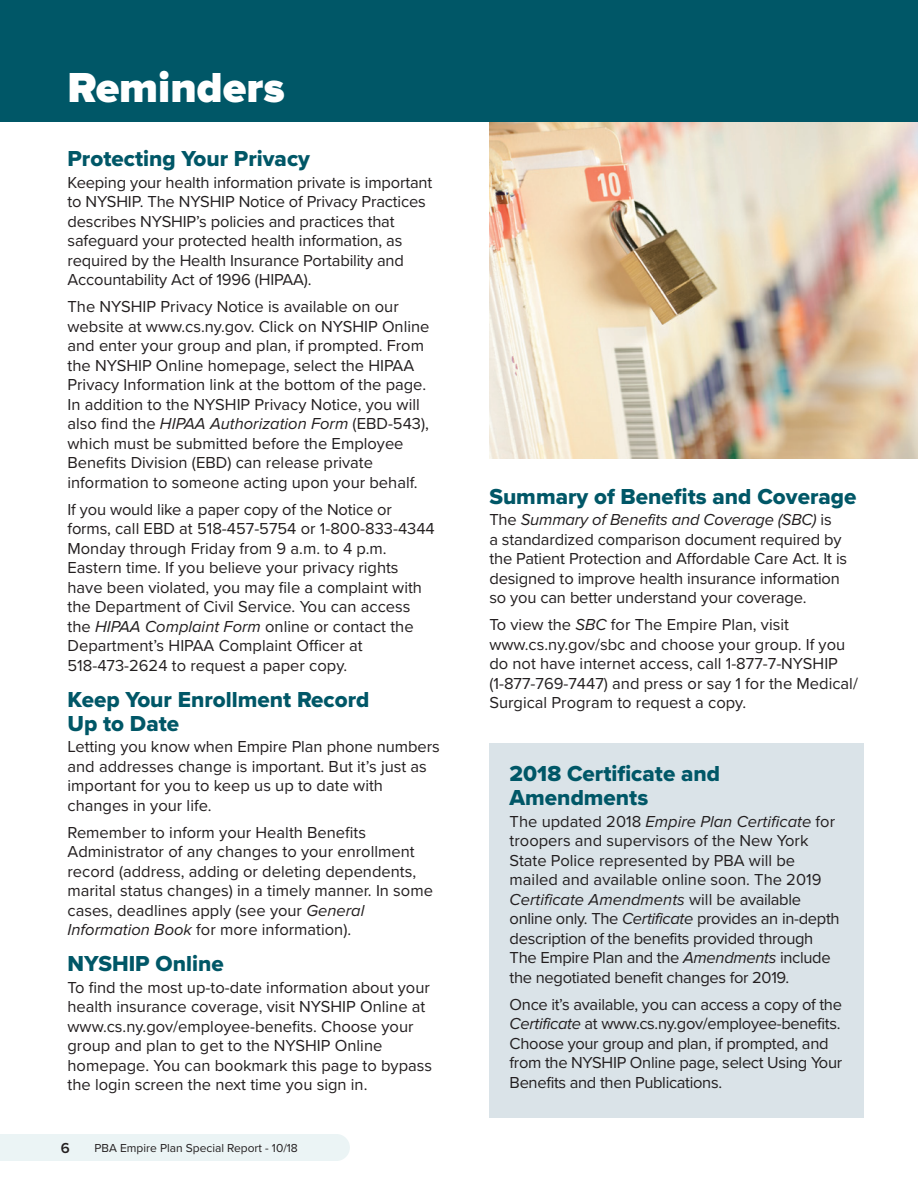
<style>
.page{position:relative;width:918px;height:1188px;background:#fff}
.page>*{position:absolute;margin:0;border:0;box-sizing:border-box;transform-origin:0 0}
._2018_EPR_Section_He{font:900 43.5px "Proxima Nova";color:#fff}
._2018_EPR_Primary_He{font:22.5px/24px "Proxima Nova Extrabld";color:#005767}
._2018_EPR_Body_11_13{font:16.5px/19.5px "Proxima Nova";color:#231f20}
._2018_EPR_Body_11_13-2{font:16.5px/19.5px "Proxima Nova";letter-spacing:-.02em;color:#231f20}
.t1{font:600 15px "Proxima Nova";color:#231f20}
.t2{font:12px "Proxima Nova";color:#231f20}
.s1{font-style:italic}
</style>
<div class="page">
<div style="left:0;top:1134px;width:336px;height:27px;background:#ebf4f5"></div>
<div style="left:323px;top:1134px;width:27px;height:27px;background:#ebf4f5;border-radius:50%"></div>
<img style="left:489px;top:122px;width:429px;height:337px">
<div style="left:0;top:0;width:918px;height:122px;background:#005767"></div>
<div style="left:489px;top:743px;width:375px;height:375px;background:#dae3e8"></div>
<p class="_2018_EPR_Section_He" style="left:68px;top:67px;width:219px">Reminders</p>
<p class="_2018_EPR_Primary_He" style="left:68px;top:146px;width:244px">Protecting Your Privacy</p>
<p class="_2018_EPR_Body_11_13" style="left:68px;top:172px;width:366px">Keeping your health information private is important to NYSHIP. The NYSHIP Notice of Privacy Practices describes NYSHIP’s policies and practices that safeguard your protected health information, as required by the Health Insurance Portability and Accountability Act of 1996 (HIPAA).</p>
<p class="_2018_EPR_Body_11_13" style="left:68px;top:296px;width:364px">The NYSHIP Privacy Notice is available on our website at www.cs.ny.gov. Click on NYSHIP Online and enter your group and plan, if prompted. From the NYSHIP Online homepage, select the HIPAA Privacy Information link at the bottom of the page.<br>In addition to the NYSHIP Privacy Notice, you will also find the <span class="s1">HIPAA Authorization Form</span> (EBD-543), which must be submitted before the Employee Benefits Division (EBD) can release private information to someone acting upon your behalf.</p>
<p class="_2018_EPR_Body_11_13" style="left:68px;top:499px;width:369px">If you would like a paper copy of the Notice or forms, call EBD at 518-457-5754 or 1-800-833-4344<br>Monday through Friday from 9 a.m. to 4 p.m.<br>Eastern time. If you believe your privacy rights have been violated, you may file a complaint with the Department of Civil Service. You can access the <span class="s1">HIPAA Complaint Form</span> online or contact the Department’s HIPAA Complaint Officer at 518-473-2624 to request a paper copy.</p>
<p class="_2018_EPR_Primary_He" style="left:68px;top:687px;width:303px">Keep Your Enrollment Record<br>Up to Date</p>
<p class="_2018_EPR_Body_11_13" style="left:68px;top:736px;width:374px">Letting you know when Empire Plan phone numbers and addresses change is important. But it’s just as important for you to keep us up to date with changes in your life.</p>
<p class="_2018_EPR_Body_11_13" style="left:68px;top:822px;width:367px">Remember to inform your Health Benefits Administrator of any changes to your enrollment record (address, adding or deleting dependents, marital status changes) in a timely manner. In some cases, deadlines apply (see your <span class="s1">General Information Book</span> for more information).</p>
<p class="_2018_EPR_Primary_He" style="left:68px;top:951px;width:158px">NYSHIP Online</p>
<p class="_2018_EPR_Body_11_13" style="left:68px;top:977px;width:366px">To find the most up-to-date information about your health insurance coverage, visit NYSHIP Online at www.cs.ny.gov/employee-benefits. Choose your group and plan to get to the NYSHIP Online homepage. You can bookmark this page to bypass the login screen the next time you sign in.</p>
<p class="t1" style="left:61px;top:1137px;width:11px">6</p>
<p class="t2" style="left:94px;top:1139px;width:205px">PBA Empire Plan Special Report - 10/18</p>
<p class="_2018_EPR_Primary_He" style="left:489px;top:484px;width:369px">Summary of Benefits and Coverage</p>
<p class="_2018_EPR_Body_11_13" style="left:489px;top:509px;width:359px">The <span class="s1">Summary of Benefits and Coverage (SBC)</span> is<br>a standardized comparison document required by the Patient Protection and Affordable Care Act. It is designed to improve health insurance information so you can better understand your coverage.</p>
<p class="_2018_EPR_Body_11_13" style="left:489px;top:614px;width:370px">To view the <span class="s1">SBC</span> for The Empire Plan, visit www.cs.ny.gov/sbc and choose your group. If you do not have internet access, call 1-877-7-NYSHIP (1-877-769-7447) and press or say 1 for the Medical/ Surgical Program to request a copy.</p>
<p class="_2018_EPR_Primary_He" style="left:510px;top:761px;width:212px">2018 Certificate and<br>Amendments</p>
<p class="_2018_EPR_Body_11_13-2" style="left:510px;top:811px;width:332px">The updated 2018 <span class="s1">Empire Plan Certificate</span> for troopers and supervisors of the New York State Police represented by PBA will be mailed and available online soon. The 2019<br><span class="s1">Certificate Amendments</span> will be available online only. The <span class="s1">Certificate</span> provides an in-depth description of the benefits provided through The Empire Plan and the <span class="s1">Amendments</span> include the negotiated benefit changes for 2019.</p>
<p class="_2018_EPR_Body_11_13-2" style="left:510px;top:994px;width:334px">Once it’s available, you can access a copy of the <span class="s1">Certificate</span> at www.cs.ny.gov/employee-benefits.<br>Choose your group and plan, if prompted, and from the NYSHIP Online page, select Using Your Benefits and then Publications.</p>
</div>
